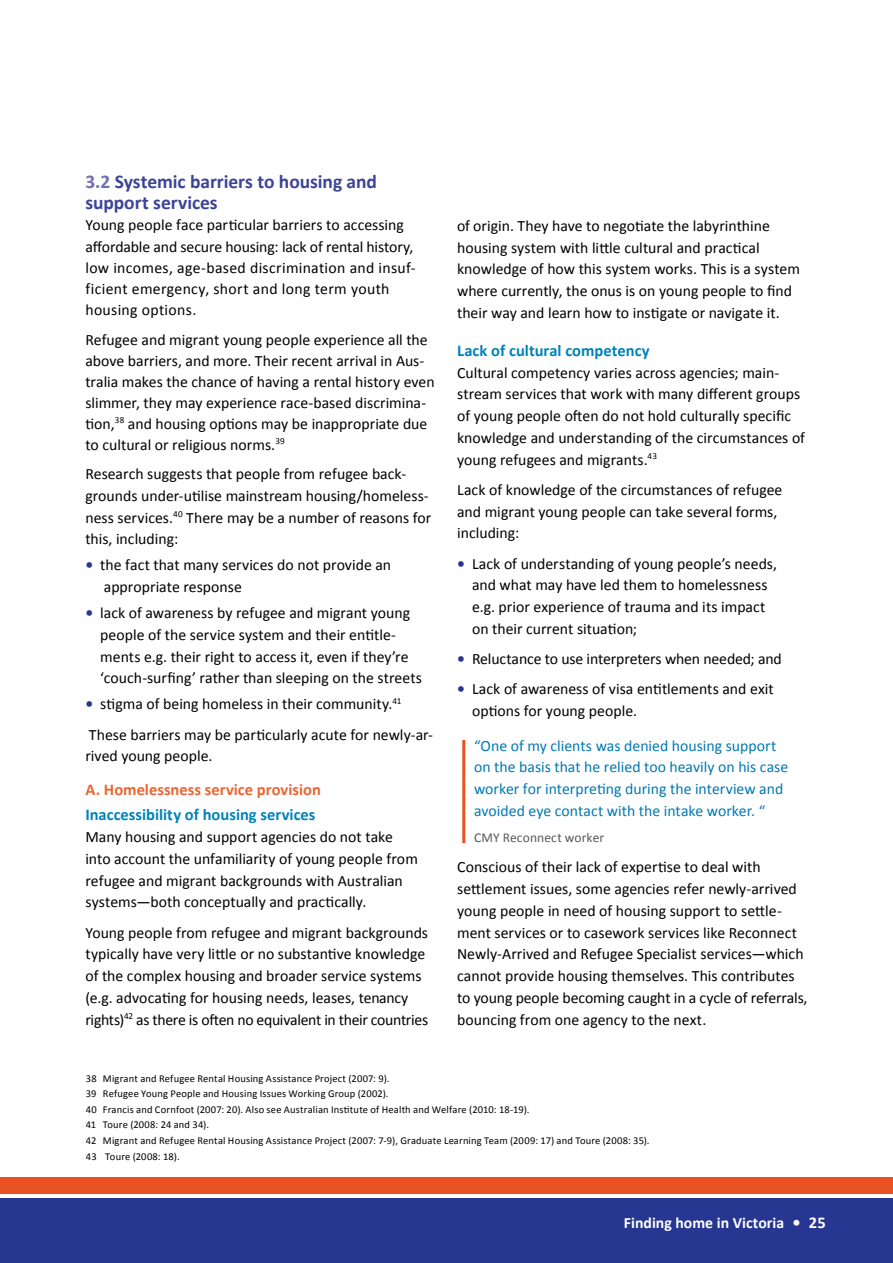
<style>
.page{position:relative;width:893px;height:1263px;background:#fff}
.page>*{position:absolute;margin:0;border:0;box-sizing:border-box;transform-origin:0 0}
.t1{font:700 19.5px/21px "Calibri";letter-spacing:-.005em;color:#3b4498}
.t2{font:700 16.5px "Calibri";color:#0082b9}
.t3{font:700 16.5px "Calibri";color:#ec6531}
.t4{font:15.75px/21.8px "Calibri";color:#000}
.t5{font:15.75px/21.8px "Calibri";color:#0079b2}
.t6{font:700 15.75px "Calibri";color:#fff}
.t7{font:13.5px "Calibri";letter-spacing:.01em;color:#58595b}
.t8{font:10.5px/15.6px "Calibri";letter-spacing:.015em;color:#000}
.s1{color:#7271b2}
.s2{font-weight:700;color:#273691}
.s3{font-size:16.5px}
</style>
<div class="page">
<hr style="left:462px;top:740px;width:3px;height:103px;background:#e95123">
<div style="left:0;top:1177px;width:893px;height:16px;background:#e95123"></div>
<div style="left:0;top:1198px;width:893px;height:65px;background:#273691"></div>
<p class="t1" style="left:85px;top:170px;width:293px"><span class="s1">3.2</span> Systemic barriers to housing and support services</p>
<p class="t4" style="left:85px;top:214px;width:332px;line-height:21.1px">Young people face particular barriers to accessing affordable and secure housing: lack of rental history, low incomes, age-based discrimination and insuf&shy;ficient emergency, short and long term youth housing options.</p>
<p class="t4" style="left:85px;top:328px;width:351px;line-height:21px">Refugee and migrant young people experience all the above barriers, and more. Their recent arrival in Aus&shy;tralia makes the chance of having a rental history even slimmer, they may experience race-based discrimina&shy;tion,<sup>38</sup> and housing options may be inappropriate due to cultural or religious norms.<sup>39</sup></p>
<p class="t4" style="left:85px;top:462px;width:347px">Research suggests that people from refugee back&shy;grounds under-utilise mainstream housing/homeless&shy;ness services.<sup>40</sup> There may be a number of reasons for this, including:</p>
<p class="t4" style="left:104px;top:553px;width:289px;text-indent:-18px"><span class="s2">•</span> the fact that many services do not provide an appropriate response</p>
<p class="t4" style="left:100px;top:601px;width:323px;text-indent:-15px"><span class="s2">•</span> lack of awareness by refugee and migrant young people of the service system and their entitle&shy;ments e.g. their right to access it, even if they’re ‘couch-surfing’ rather than sleeping on the streets</p>
<p class="t4" style="left:85px;top:688px;width:349px;line-height:30.3px"><span class="s2">•</span> stigma of being homeless in their community.<sup>41<br></sup>These barriers may be particularly acute for newly-ar-</p>
<p class="t4" style="left:85px;top:744px;width:129px">rived young people.</p>
<p class="t3" style="left:85px;top:779px;width:237px">A. Homelessness service provision</p>
<p class="t2" style="left:85px;top:805px;width:232px">Inaccessibility of housing services</p>
<p class="t4" style="left:85px;top:825px;width:334px">Many housing and support agencies do not take into account the unfamiliarity of young people from refugee and migrant backgrounds with Australian systems—both conceptually and practically.</p>
<p class="t4" style="left:85px;top:921px;width:344px">Young people from refugee and migrant backgrounds typically have very little or no substantive knowledge of the complex housing and broader service systems (e.g. advocating for housing needs, leases, tenancy rights)<sup>42</sup> as there is often no equivalent in their countries</p>
<p class="t4" style="left:457px;top:214px;width:344px">of origin. They have to negotiate the labyrinthine housing system with little cultural and practical knowledge of how this system works. This is a system where currently, the onus is on young people to find their way and learn how to instigate or navigate it.</p>
<p class="t2" style="left:457px;top:340px;width:194px">Lack of cultural competency</p>
<p class="t4" style="left:457px;top:361px;width:349px">Cultural competency varies across agencies; main&shy;stream services that work with many different groups of young people often do not hold culturally specific knowledge and understanding of the circumstances of young refugees and migrants.<sup>43</sup></p>
<p class="t4" style="left:457px;top:478px;width:327px">Lack of knowledge of the circumstances of refugee and migrant young people can take several forms, including:</p>
<p class="t4" style="left:472px;top:552px;width:307px;text-indent:-15px"><span class="s2">•</span> Lack of understanding of young people’s needs, and what may have led them to homelessness e.g. prior experience of trauma and its impact on their current situation;</p>
<p class="t4" style="left:457px;top:647px;width:326px"><span class="s2">•</span> Reluctance to use interpreters when needed; and</p>
<p class="t4" style="left:472px;top:678px;width:303px;text-indent:-15px"><span class="s2">•</span> Lack of awareness of visa entitlements and exit options for young people.</p>
<p class="t5" style="left:474px;top:734px;width:316px">“One of my clients was denied housing support on the basis that he relied too heavily on his case worker for interpreting during the interview and avoided eye contact with the intake worker. “</p>
<p class="t7" style="left:474px;top:829px;width:132px">CMY Reconnect worker</p>
<p class="t4" style="left:457px;top:855px;width:352px">Conscious of their lack of expertise to deal with settlement issues, some agencies refer newly-arrived young people in need of housing support to settle&shy;ment services or to casework services like Reconnect Newly-Arrived and Refugee Specialist services—which cannot provide housing themselves. This contributes to young people becoming caught in a cycle of referrals, bouncing from one agency to the next.</p>
<p class="t8" style="left:86px;top:1070px;width:565px">38 Migrant and Refugee Rental Housing Assistance Project (2007: 9).<br>39 Refugee Young People and Housing Issues Working Group (2002).<br>40 Francis and Cornfoot (2007: 20). Also see Australian Institute of Health and Welfare (2010: 18-19).<br>41 Toure (2008: 24 and 34).<br>42 Migrant and Refugee Rental Housing Assistance Project (2007: 7-9), Graduate Learning Team (2009: 17) and Toure (2008: 35).<br>43 Toure (2008: 18).</p>
<p class="t6" style="left:624px;top:1212px;width:203px">Finding home in Victoria <span class="s3">• 25</span></p>
</div>
